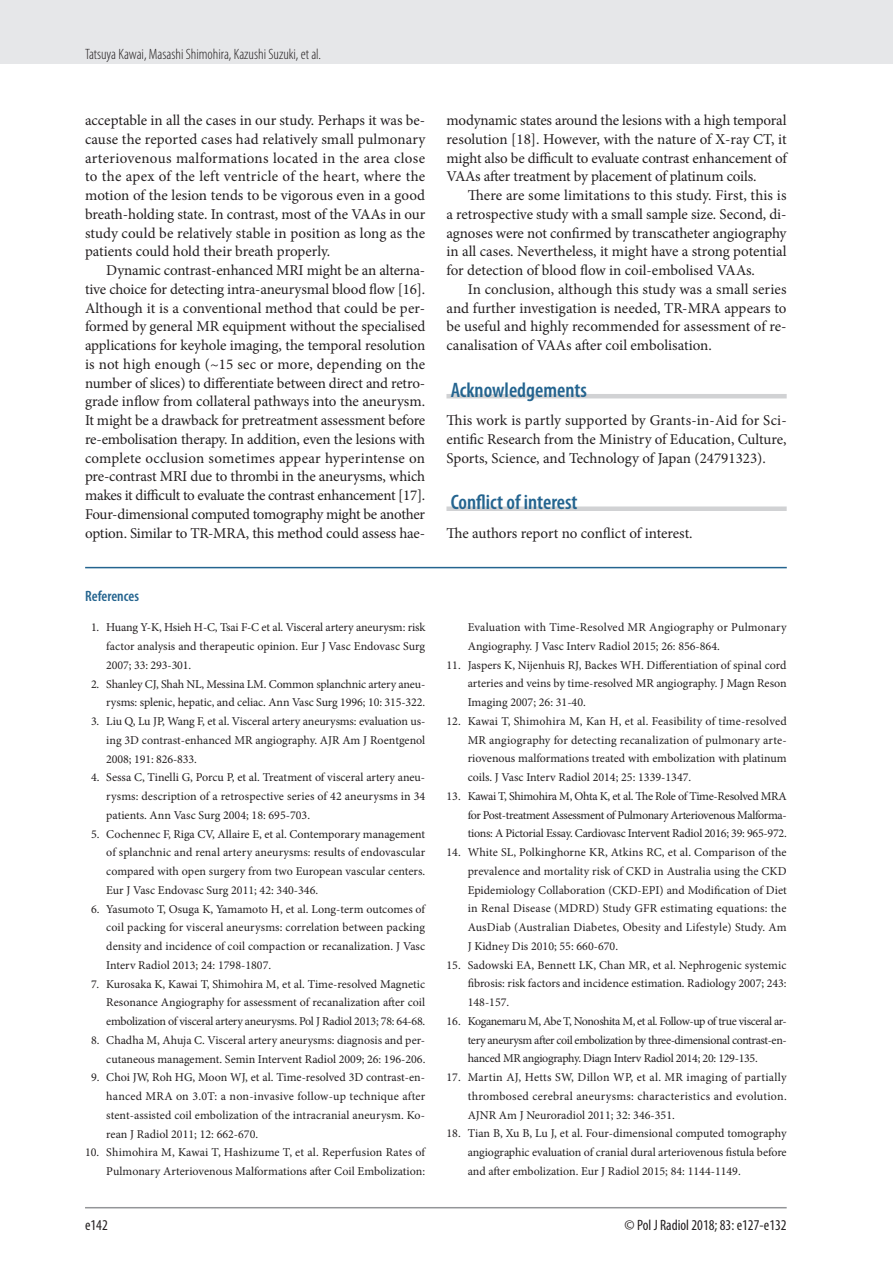
<style>
.page{position:relative;width:893px;height:1263px;background:#fff}
.page>*{position:absolute;margin:0;border:0;box-sizing:border-box;transform-origin:0 0}
.t1{font:600 condensed 21px "Myriad Pro";color:#24648f}
.t2{font:15px/18.8px "Minion Pro";letter-spacing:-.005em;color:#231f20;text-align:justify}
.t3{font:300 condensed 15px "Myriad Pro";color:#231f20}
.t4{font:condensed 15px "Myriad Pro";color:#231f20}
.t5{font:600 condensed 15px "Myriad Pro";color:#24648f}
.t6{font:12px/18.8px "Minion Pro";color:#231f20;text-align:justify}
</style>
<div class="page">
<div style="left:0;top:0;width:893px;height:64px;background:#e6e7e9"></div>
<hr style="left:85px;top:1207px;width:702px;height:1px;background:#939598">
<hr style="left:85px;top:567px;width:702px;height:1px;background:#24648f">
<hr style="left:446px;top:394px;width:341px;height:4px;background:#d1d2d4">
<div style="left:446px;top:506px;width:341px;height:5px;background:#d1d2d4"></div>
<p class="t3" style="left:85px;top:45px;width:238px">Tatsuya Kawai, Masashi Shimohira, Kazushi Suzuki, et al.</p>
<p class="t2" style="left:85px;top:111px;width:342px">acceptable in all the cases in our study. Perhaps it was be&shy;cause the reported cases had relatively small pulmonary arteriovenous malformations located in the area close to the apex of the left ventricle of the heart, where the motion of the lesion tends to be vigorous even in a good breath-holding state. In contrast, most of the VAAs in our study could be relatively stable in position as long as the patients could hold their breath properly.</p>
<p class="t2" style="left:85px;top:261px;width:342px;text-indent:21px">Dynamic contrast-enhanced MRI might be an alterna&shy;tive choice for detecting intra-aneurysmal blood flow [16].<br>Although it is a conventional method that could be per&shy;formed by general MR equipment without the specialised applications for keyhole imaging, the temporal resolution is not high enough (~15 sec or more, depending on the number of slices) to differentiate between direct and retro&shy;grade inflow from collateral pathways into the aneurysm.<br>It might be a drawback for pretreatment assessment before re-embolisation therapy. In addition, even the lesions with complete occlusion sometimes appear hyperintense on pre-contrast MRI due to thrombi in the aneurysms, which makes it difficult to evaluate the contrast enhancement [17].<br>Four-dimensional computed tomography might be another option. Similar to TR-MRA, this method could assess hae-</p>
<p class="t5" style="left:85px;top:587px;width:55px">References</p>
<p class="t6" style="left:106px;top:618px;width:321px;text-indent:-15px">1. Huang Y-K, Hsieh H-C, Tsai F-C et al. Visceral artery aneurysm: risk factor analysis and therapeutic opinion. Eur J Vasc Endovasc Surg 2007; 33: 293-301.</p>
<p class="t6" style="left:91px;top:674px;width:336px;text-align:right">2. Shanley CJ, Shah NL, Messina LM. Common splanchnic artery aneu&shy;rysms: splenic, hepatic, and celiac. Ann Vasc Surg 1996; 10: 315-322.</p>
<p class="t6" style="left:106px;top:712px;width:320px;text-indent:-15px">3. Liu Q, Lu JP, Wang F, et al. Visceral artery aneurysms: evaluation us&shy;ing 3D contrast-enhanced MR angiography. AJR Am J Roentgenol 2008; 191: 826-833.</p>
<p class="t6" style="left:106px;top:768px;width:321px;text-indent:-15px">4. Sessa C, Tinelli G, Porcu P, et al. Treatment of visceral artery aneu&shy;rysms: description of a retrospective series of 42 aneurysms in 34 patients. Ann Vasc Surg 2004; 18: 695-703.</p>
<p class="t6" style="left:106px;top:824px;width:320px;text-indent:-15px">5. Cochennec F, Riga CV, Allaire E, et al. Contemporary management of splanchnic and renal artery aneurysms: results of endovascular compared with open surgery from two European vascular centers.<br>Eur J Vasc Endovasc Surg 2011; 42: 340-346.</p>
<p class="t6" style="left:106px;top:899px;width:320px;text-indent:-15px">6. Yasumoto T, Osuga K, Yamamoto H, et al. Long-term outcomes of coil packing for visceral aneurysms: correlation between packing density and incidence of coil compaction or recanalization. J Vasc Interv Radiol 2013; 24: 1798-1807.</p>
<p class="t6" style="left:106px;top:974px;width:320px;text-indent:-15px">7. Kurosaka K, Kawai T, Shimohira M, et al. Time-resolved Magnetic Resonance Angiography for assessment of recanalization after coil embolization of visceral artery aneurysms. Pol J Radiol 2013; 78: 64-68.</p>
<p class="t6" style="left:91px;top:1031px;width:336px;text-align:right">8. Chadha M, Ahuja C. Visceral artery aneurysms: diagnosis and per&shy;cutaneous management. Semin Intervent Radiol 2009; 26: 196-206.</p>
<p class="t6" style="left:106px;top:1068px;width:321px;text-indent:-15px">9. Choi JW, Roh HG, Moon WJ, et al. Time-resolved 3D contrast-en&shy;hanced MRA on 3.0T: a non-invasive follow-up technique after stent-assisted coil embolization of the intracranial aneurysm. Ko&shy;rean J Radiol 2011; 12: 662-670.</p>
<p class="t6" style="left:85px;top:1143px;width:342px;text-align:right">10. Shimohira M, Kawai T, Hashizume T, et al. Reperfusion Rates of<br>Pulmonary Arteriovenous Malformations after Coil Embolization:</p>
<p class="t2" style="left:446px;top:111px;width:342px">modynamic states around the lesions with a high temporal resolution [18]. However, with the nature of X-ray CT, it might also be difficult to evaluate contrast enhancement of VAAs after treatment by placement of platinum coils.</p>
<p class="t2" style="left:446px;top:186px;width:342px;text-indent:21px">There are some limitations to this study. First, this is a retrospective study with a small sample size. Second, di&shy;agnoses were not confirmed by transcatheter angiography in all cases. Nevertheless, it might have a strong potential for detection of blood flow in coil-embolised VAAs.</p>
<p class="t2" style="left:446px;top:280px;width:342px;text-indent:21px">In conclusion, although this study was a small series and further investigation is needed, TR-MRA appears to be useful and highly recommended for assessment of re&shy;canalisation of VAAs after coil embolisation.</p>
<h1 class="t1" style="left:451px;top:377px;width:138px">Acknowledgements</h1>
<p class="t2" style="left:446px;top:411px;width:342px">This work is partly supported by Grants-in-Aid for Sci&shy;entific Research from the Ministry of Education, Culture, Sports, Science, and Technology of Japan (24791323).</p>
<h1 class="t1" style="left:451px;top:489px;width:128px">Conflict of interest</h1>
<p class="t2" style="left:446px;top:523px;width:248px">The authors report no conflict of interest.</p>
<p class="t6" style="left:468px;top:618px;width:320px">Evaluation with Time-Resolved MR Angiography or Pulmonary<br>Angiography. J Vasc Interv Radiol 2015; 26: 856-864.</p>
<p class="t6" style="left:468px;top:655px;width:320px;text-indent:-21px">11. Jaspers K, Nijenhuis RJ, Backes WH. Differentiation of spinal cord arteries and veins by time-resolved MR angiography. J Magn Reson Imaging 2007; 26: 31-40.</p>
<p class="t6" style="left:468px;top:712px;width:320px;text-indent:-21px">12. Kawai T, Shimohira M, Kan H, et al. Feasibility of time-resolved MR angiography for detecting recanalization of pulmonary arte&shy;riovenous malformations treated with embolization with platinum coils. J Vasc Interv Radiol 2014; 25: 1339-1347.</p>
<p class="t6" style="left:468px;top:787px;width:321px;text-indent:-21px">13. Kawai T, Shimohira M, Ohta K, et al. The Role of Time-Resolved MRA for Post-treatment Assessment of Pulmonary Arteriovenous Malforma&shy;tions: A Pictorial Essay. Cardiovasc Intervent Radiol 2016; 39: 965-972.</p>
<p class="t6" style="left:468px;top:843px;width:321px;text-indent:-21px">14. White SL, Polkinghorne KR, Atkins RC, et al. Comparison of the prevalence and mortality risk of CKD in Australia using the CKD Epidemiology Collaboration (CKD-EPI) and Modification of Diet in Renal Disease (MDRD) Study GFR estimating equations: the AusDiab (Australian Diabetes, Obesity and Lifestyle) Study. Am J Kidney Dis 2010; 55: 660-670.</p>
<p class="t6" style="left:468px;top:955px;width:320px;text-indent:-21px">15. Sadowski EA, Bennett LK, Chan MR, et al. Nephrogenic systemic fibrosis: risk factors and incidence estimation. Radiology 2007; 243:<br>148-157.</p>
<p class="t6" style="left:468px;top:1012px;width:321px;text-indent:-21px">16. Koganemaru M, Abe T, Nonoshita M, et al. Follow-up of true visceral ar&shy;tery aneurysm after coil embolization by three-dimensional contrast-en&shy;hanced MR angiography. Diagn Interv Radiol 2014; 20: 129-135.</p>
<p class="t6" style="left:468px;top:1068px;width:320px;text-indent:-21px">17. Martin AJ, Hetts SW, Dillon WP, et al. MR imaging of partially thrombosed cerebral aneurysms: characteristics and evolution.<br>AJNR Am J Neuroradiol 2011; 32: 346-351.</p>
<p class="t6" style="left:468px;top:1124px;width:320px;text-indent:-21px">18. Tian B, Xu B, Lu J, et al. Four-dimensional computed tomography angiographic evaluation of cranial dural arteriovenous fistula before and after embolization. Eur J Radiol 2015; 84: 1144-1149.</p>
<p class="t4" style="left:85px;top:1216px;width:24px">e142</p>
<p class="t4" style="left:625px;top:1216px;width:164px">© Pol J Radiol 2018; 83: e127-e132</p>
</div>
